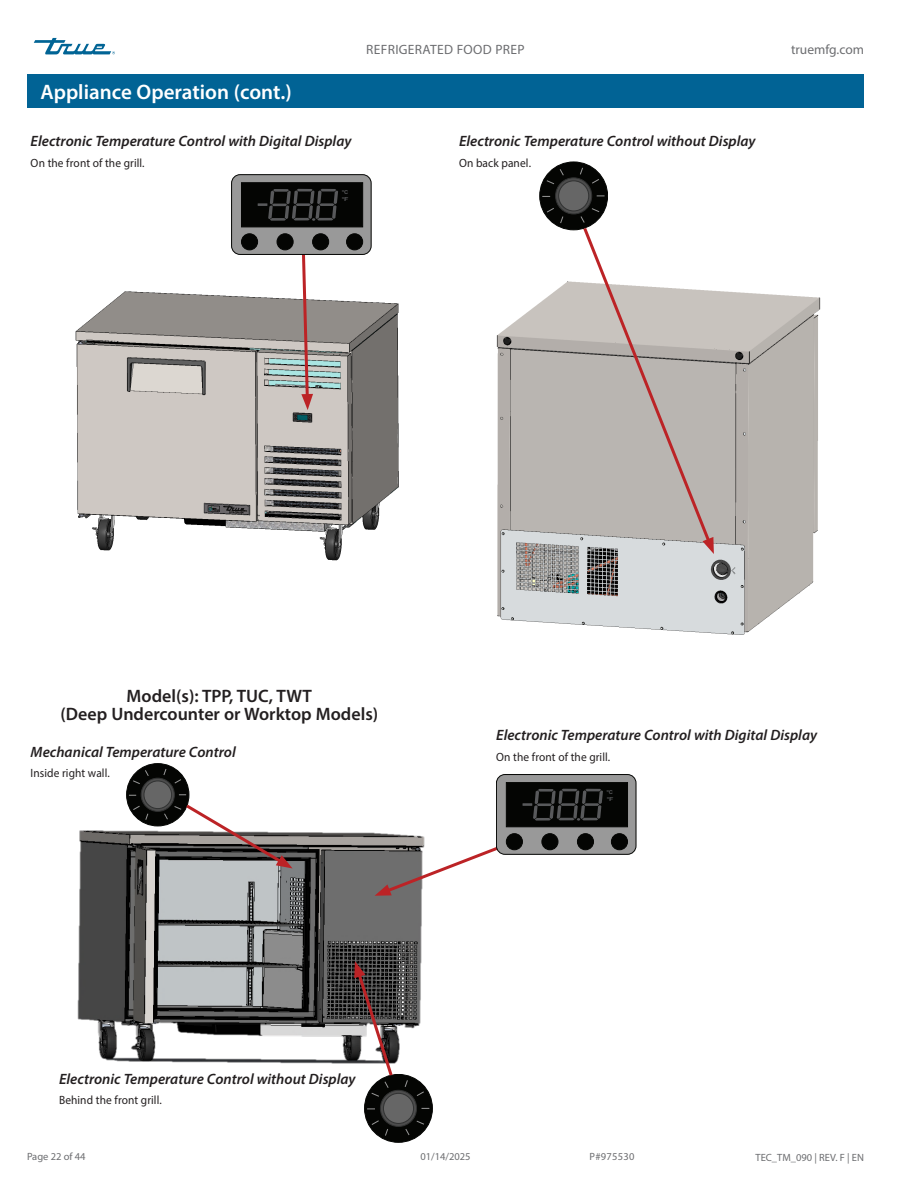
<style>
.page{position:relative;width:918px;height:1188px;background:#fff}
.page>*{position:absolute;margin:0;border:0;box-sizing:border-box;transform-origin:0 0}
.t1{font:600 21px "Myriad Pro";color:#fff}
.t2{font:600 18px/18px "Myriad Pro";color:#231f20;text-align:center}
.t3{font:italic 600 15px "Myriad Pro";color:#231f20}
.t4{font:13.5px "Myriad Pro";letter-spacing:.025em;color:#6c6d70}
.t5{font:13.5px "Myriad Pro";color:#6c6d70}
.t6{font:12px "Myriad Pro";letter-spacing:.01em;color:#231f20;scale:.95 1}
.t7{font:10.5px "Myriad Pro";color:#6c6d70}
.t8{font:700 5.4px/7.1px "Arial Narrow";color:#58595b;scale:1.32 1}
.s1{font-family:"Arial"}
</style>
<div class="page">
<svg style="left:34px;top:38px;width:81px;height:16px"></svg>
<div style="left:27px;top:74px;width:837px;height:34px;background:#016395"></div>
<img style="left:77px;top:811px;width:345px;height:253px">
<div style="left:365px;top:1074px;width:67px;height:68px;background:#040503;border-radius:50%"></div>
<div style="left:364px;top:1074px;width:69px;height:69px;border:1px solid #040503;border-radius:50%"></div>
<svg style="left:380px;top:1090px;width:37px;height:36px"></svg>
<div style="left:380px;top:1090px;width:37px;height:37px;border:1px solid #313232;border-radius:50%"></div>
<div style="left:383px;top:1093px;width:31px;height:30px;background:#666;border-radius:50%"></div>
<div style="left:383px;top:1093px;width:31px;height:31px;border:1px solid #313232;border-radius:50%"></div>
<svg style="left:417px;top:1091px;width:7px;height:5px"></svg>
<svg style="left:371px;top:1120px;width:8px;height:5px"></svg>
<svg style="left:405px;top:1080px;width:3px;height:7px"></svg>
<svg style="left:405px;top:1129px;width:5px;height:6px"></svg>
<svg style="left:416px;top:1120px;width:8px;height:5px"></svg>
<div style="left:540px;top:162px;width:68px;height:68px;background:#040503;border-radius:50%"></div>
<div style="left:540px;top:162px;width:68px;height:68px;border:1px solid #040503;border-radius:50%"></div>
<svg style="left:556px;top:178px;width:36px;height:36px"></svg>
<div style="left:555px;top:178px;width:37px;height:36px;border:1px solid #313232;border-radius:50%"></div>
<div style="left:559px;top:181px;width:30px;height:30px;background:#666;border-radius:50%"></div>
<div style="left:558px;top:181px;width:31px;height:30px;border:1px solid #313232;border-radius:50%"></div>
<svg style="left:592px;top:179px;width:7px;height:5px"></svg>
<svg style="left:547px;top:208px;width:7px;height:5px"></svg>
<svg style="left:580px;top:167px;width:3px;height:8px"></svg>
<svg style="left:560px;top:216px;width:4px;height:7px"></svg>
<svg style="left:546px;top:169px;width:18px;height:15px"></svg>
<div style="left:127px;top:764px;width:62px;height:62px;background:#040503;border-radius:50%"></div>
<div style="left:126px;top:763px;width:63px;height:63px;border:1px solid #040503;border-radius:50%"></div>
<svg style="left:141px;top:778px;width:33px;height:33px"></svg>
<div style="left:141px;top:778px;width:34px;height:34px;border:1px solid #313232;border-radius:50%"></div>
<div style="left:144px;top:781px;width:28px;height:28px;background:#666;border-radius:50%"></div>
<div style="left:144px;top:781px;width:28px;height:28px;border:1px solid #313232;border-radius:50%"></div>
<svg style="left:174px;top:779px;width:7px;height:5px"></svg>
<svg style="left:163px;top:769px;width:4px;height:6px"></svg>
<svg style="left:133px;top:806px;width:15px;height:14px"></svg>
<svg style="left:164px;top:813px;width:4px;height:7px"></svg>
<svg style="left:133px;top:770px;width:16px;height:14px"></svg>
<svg style="left:354px;top:961px;width:41px;height:136px"></svg>
<svg style="left:174px;top:802px;width:119px;height:66px"></svg>
<img style="left:75px;top:249px;width:324px;height:312px">
<svg style="left:300px;top:255px;width:13px;height:155px"></svg>
<img style="left:496px;top:281px;width:325px;height:354px">
<svg style="left:580px;top:208px;width:134px;height:346px"></svg>
<div style="left:496px;top:775px;width:140px;height:79px;background:#999;border-radius:9px"></div>
<div style="left:496px;top:774px;width:140px;height:81px;border:1px solid #040503;border-radius:9px"></div>
<div style="left:506px;top:782px;width:122px;height:45px;background:#040503"></div>
<svg style="left:375px;top:789px;width:254px;height:107px"></svg>
<div style="left:232px;top:175px;width:139px;height:79px;background:#999;border-radius:9px"></div>
<div style="left:231px;top:174px;width:140px;height:81px;border:1px solid #040503;border-radius:9px"></div>
<div style="left:241px;top:183px;width:122px;height:44px;background:#040503"></div>
<div style="left:241px;top:234px;width:17px;height:16px;background:#040503;border-radius:50%"></div>
<div style="left:241px;top:234px;width:17px;height:16px;border:1px solid #040503;border-radius:50%"></div>
<div style="left:277px;top:234px;width:16px;height:16px;background:#040503;border-radius:50%"></div>
<div style="left:277px;top:234px;width:16px;height:16px;border:1px solid #040503;border-radius:50%"></div>
<div style="left:313px;top:234px;width:16px;height:16px;background:#040503;border-radius:50%"></div>
<div style="left:312px;top:234px;width:17px;height:16px;border:1px solid #040503;border-radius:50%"></div>
<div style="left:347px;top:234px;width:16px;height:16px;background:#040503;border-radius:50%"></div>
<div style="left:346px;top:234px;width:17px;height:16px;border:1px solid #040503;border-radius:50%"></div>
<svg style="left:258px;top:189px;width:80px;height:32px"></svg>
<h1 class="t1" style="left:41px;top:79px;width:253px">Appliance Operation (cont.)</h1>
<p class="t3" style="left:31px;top:132px;width:322px">Electronic Temperature Control with Digital Display</p>
<p class="t6" style="left:31px;top:155px;width:122px">On the front of the grill.</p>
<p class="t8" style="left:342px;top:189px;width:7px">°C °<span class="s1">F</span></p>
<p class="t4" style="left:366px;top:42px;width:160px">REFRIGERATED FOOD PREP</p>
<p class="t5" style="left:791px;top:42px;width:74px">truemfg.com</p>
<p class="t3" style="left:459px;top:132px;width:298px">Electronic Temperature Control without Display</p>
<p class="t6" style="left:459px;top:155px;width:77px">On back panel.</p>
<p class="t2" style="left:60px;top:686px;width:319px">Model(s): TPP, TUC, TWT<br>(Deep Undercounter or Worktop Models)</p>
<p class="t3" style="left:31px;top:742px;width:207px">Mechanical Temperature Control</p>
<p class="t6" style="left:31px;top:766px;width:85px">Inside right wall.</p>
<p class="t3" style="left:59px;top:1069px;width:298px">Electronic Temperature Control without Display</p>
<p class="t6" style="left:59px;top:1092px;width:110px">Behind the front grill.</p>
<p class="t3" style="left:496px;top:726px;width:322px">Electronic Temperature Control with Digital Display</p>
<p class="t6" style="left:496px;top:749px;width:122px">On the front of the grill.</p>
<p class="t8" style="left:607px;top:789px;width:7px">°C °<span class="s1">F</span></p>
<p class="t7" style="left:27px;top:1150px;width:60px">Page 22 of 44</p>
<p class="t7" style="left:420px;top:1150px;width:52px">01/14/2025</p>
<p class="t7" style="left:590px;top:1150px;width:46px">P#975530</p>
<p class="t7" style="left:756px;top:1151px;width:110px">TEC_TM_090 | REV. F | EN</p>
</div>
